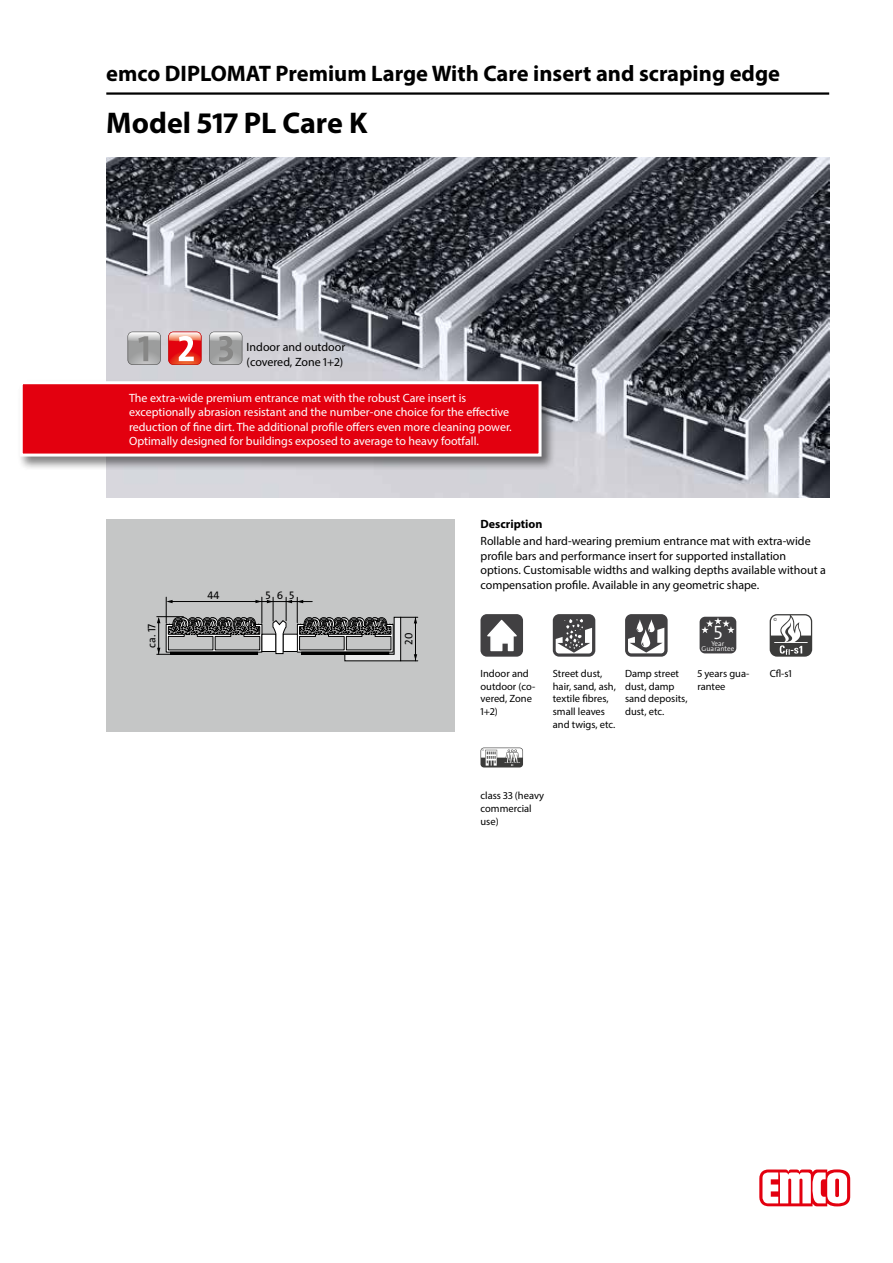
<style>
.page{position:relative;width:893px;height:1263px;background:#fff}
.page>*{position:absolute;margin:0;border:0;box-sizing:border-box;transform-origin:0 0}
.t1{font:700 30px "Myriad Pro";color:#000}
.t2{font:700 22.5px "Myriad Pro";color:#000}
.t3{font:300 19.5px "The Sans Os F";color:#fff}
.t4{font:12px/14.4px "Myriad Pro";color:#fff}
.t5{font:12px/14.4px "Myriad Pro";color:#000}
.t6{font:700 12px "Myriad Pro";color:#000}
.t7{font:11.1px "The Sans Os F";color:#000}
.t8{font:10.5px/12.6px "Myriad Pro";color:#000}
.t9{font:300 7.05px/5.2px "The Sans Os F";color:#fff;text-align:center}
</style>
<div class="page">
<img style="left:106px;top:157px;width:723px;height:340px">
<hr style="left:106px;top:92px;width:723px;height:3px;background:#000">
<svg style="left:759px;top:1169px;width:91px;height:37px"></svg>
<div style="left:18px;top:379px;width:538px;height:92px;background:#000;opacity:.5"></div>
<div style="left:21px;top:383px;width:519px;height:72px;background:#e3000f"></div>
<div style="left:20px;top:381px;width:522px;height:76px;border:3px solid #fff"></div>
<svg style="left:168px;top:332px;width:33px;height:33px"></svg>
<svg style="left:209px;top:332px;width:33px;height:33px"></svg>
<svg style="left:128px;top:332px;width:33px;height:33px"></svg>
<div style="left:106px;top:519px;width:349px;height:212px;background:#c5c6c6"></div>
<svg style="left:157px;top:597px;width:261px;height:64px"></svg>
<div style="left:480px;top:614px;width:43px;height:43px;background:#414042;border-radius:6px"></div>
<svg style="left:487px;top:620px;width:30px;height:31px"></svg>
<svg style="left:553px;top:614px;width:42px;height:43px"></svg>
<svg style="left:556px;top:619px;width:36px;height:34px"></svg>
<div style="left:625px;top:614px;width:43px;height:43px;background:linear-gradient(to right,#414042,#414042);border-radius:6px"></div>
<svg style="left:628px;top:619px;width:36px;height:34px"></svg>
<div style="left:700px;top:617px;width:36px;height:36px;background:#414042;border-radius:5px"></div>
<svg style="left:701px;top:617px;width:34px;height:16px"></svg>
<svg style="left:770px;top:614px;width:42px;height:43px"></svg>
<svg style="left:480px;top:747px;width:43px;height:20px"></svg>
<h2 class="t2" style="left:106px;top:59px;width:675px">emco DIPLOMAT Premium Large With Care insert and scraping edge</h2>
<h1 class="t1" style="left:106px;top:103px;width:263px">Model 517 PL Care K</h1>
<p class="t5" style="left:247px;top:340px;width:100px">Indoor and outdoor (covered, Zone 1+2)</p>
<p class="t4" style="left:129px;top:390px;width:384px">The extra-wide premium entrance mat with the robust Care insert is exceptionally abrasion resistant and the number-one choice for the effective reduction of fine dirt. The additional profile offers even more cleaning power.<br>Optimally designed for buildings exposed to average to heavy footfall.</p>
<p class="t7" style="left:208px;top:588px;width:14px">44</p>
<p class="t7" style="left:266px;top:588px;width:30px">565</p>
<p class="t7" style="left:145px;top:648px;width:26px;rotate:-90deg">ca. 17</p>
<p class="t7" style="left:402px;top:645px;width:13px;rotate:-90deg">20</p>
<p class="t6" style="left:480px;top:516px;width:63px">Description</p>
<p class="t5" style="left:480px;top:534px;width:347px">Rollable and hard-wearing premium entrance mat with extra-wide profile bars and performance insert for supported installation options. Customisable widths and walking depths available without a compensation profile. Available in any geometric shape.</p>
<p class="t8" style="left:480px;top:667px;width:56px">Indoor and outdoor (co&shy;vered, Zone<br>1+2)</p>
<p class="t8" style="left:553px;top:667px;width:65px">Street dust, hair, sand, ash, textile fibres, small leaves and twigs, etc.</p>
<p class="t8" style="left:625px;top:667px;width:64px">Damp street dust, damp sand deposits, dust, etc.</p>
<h3 class="t3" style="left:713px;top:620px;width:10px">5</h3>
<p class="t9" style="left:702px;top:641px;width:34px">Year<br>Guarantee</p>
<p class="t8" style="left:697px;top:667px;width:53px">5 years gua&shy;rantee</p>
<p class="t8" style="left:770px;top:667px;width:24px">Cfl-s1</p>
<p class="t8" style="left:480px;top:789px;width:65px">class 33 (heavy commercial use)</p>
</div>
